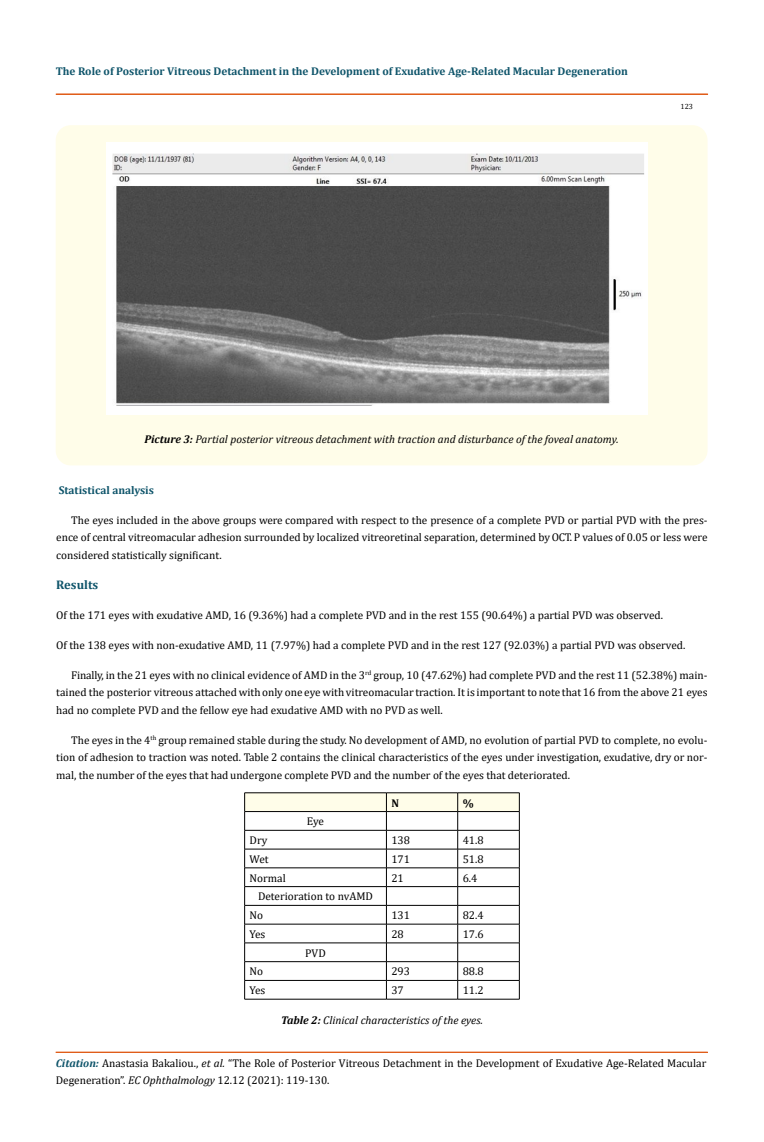
<style>
.page{position:relative;width:764px;height:1142px;background:#fff}
.page>*{position:absolute;margin:0;border:0;box-sizing:border-box;transform-origin:0 0}
.t1{font:700 12.5px "Cambria";color:#0e546a}
.t2{font:11.25px/17.5px "Cambria";color:#000;text-align:justify}
.t3{font:italic 11.25px "Cambria";color:#000}
.t4{font:700 11.25px "Cambria";color:#0e546a}
.t5{font:700 11.25px "Cambria";color:#000}
.t6{font:7.5px "Cambria";color:#000}
.s1{font-weight:700}
.s2{font-weight:700;font-style:italic;color:#0e546a}
.s3{font-style:italic}
</style>
<div class="page">
<div style="left:56px;top:94px;width:651px;height:1px;border:1px solid #e05d1a"></div>
<hr style="left:56px;top:1052px;width:651px;height:1px;background:#e05d1a">
<div style="left:56px;top:125px;width:651px;height:340px;background:#fffde9;border-radius:15px"></div>
<img style="left:106px;top:143px;width:542px;height:271px">
<svg style="left:244px;top:792px;width:276px;height:206px"></svg>
<hr style="left:244px;top:998px;width:142px;height:1px;background:#000">
<hr style="left:386px;top:998px;width:72px;height:1px;background:#000">
<hr style="left:458px;top:998px;width:61px;height:1px;background:#000">
<p class="t4" style="left:56px;top:63px;width:574px">The Role of Posterior Vitreous Detachment in the Development of Exudative Age-Related Macular Degeneration</p>
<p class="t6" style="left:680px;top:101px;width:14px">123</p>
<p class="t3" style="left:144px;top:431px;width:476px"><span class="s1">Picture 3:</span> Partial posterior vitreous detachment with traction and disturbance of the foveal anatomy.</p>
<p class="t4" style="left:59px;top:482px;width:97px">Statistical analysis</p>
<p class="t2" style="left:56px;top:511px;width:653px;text-indent:15px">The eyes included in the above groups were compared with respect to the presence of a complete PVD or partial PVD with the pres&shy;ence of central vitreomacular adhesion surrounded by localized vitreoretinal separation, determined by OCT. P values of 0.05 or less were considered statistically significant.</p>
<p class="t1" style="left:56px;top:575px;width:44px">Results</p>
<p class="t2" style="left:56px;top:606px;width:608px">Of the 171 eyes with exudative AMD, 16 (9.36%) had a complete PVD and in the rest 155 (90.64%) a partial PVD was observed.</p>
<p class="t2" style="left:56px;top:636px;width:630px">Of the 138 eyes with non-exudative AMD, 11 (7.97%) had a complete PVD and in the rest 127 (92.03%) a partial PVD was observed.</p>
<p class="t2" style="left:56px;top:666px;width:653px;text-indent:15px">Finally, in the 21 eyes with no clinical evidence of AMD in the 3<sup>rd</sup> group, 10 (47.62%) had complete PVD and the rest 11 (52.38%) main&shy;tained the posterior vitreous attached with only one eye with vitreomacular traction. It is important to note that 16 from the above 21 eyes had no complete PVD and the fellow eye had exudative AMD with no PVD as well.</p>
<p class="t2" style="left:56px;top:731px;width:653px;text-indent:15px">The eyes in the 4<sup>th</sup> group remained stable during the study. No development of AMD, no evolution of partial PVD to complete, no evolu&shy;tion of adhesion to traction was noted. Table 2 contains the clinical characteristics of the eyes under investigation, exudative, dry or nor&shy;mal, the number of the eyes that had undergone complete PVD and the number of the eyes that deteriorated.</p>
<p class="t2" style="left:307px;top:812px;width:19px">Eye</p>
<p class="t5" style="left:391px;top:794px;width:9px">N</p>
<p class="t5" style="left:463px;top:794px;width:12px">%</p>
<p class="t2" style="left:250px;top:831px;width:19px">Dry</p>
<p class="t2" style="left:391px;top:831px;width:20px">138</p>
<p class="t2" style="left:463px;top:831px;width:23px">41.8</p>
<p class="t2" style="left:250px;top:850px;width:20px">Wet</p>
<p class="t2" style="left:391px;top:850px;width:20px">171</p>
<p class="t2" style="left:463px;top:850px;width:23px">51.8</p>
<p class="t2" style="left:250px;top:868px;width:38px">Normal</p>
<p class="t2" style="left:391px;top:868px;width:14px">21</p>
<p class="t2" style="left:463px;top:868px;width:16px">6.4</p>
<p class="t2" style="left:250px;top:887px;width:125px;line-height:18.8px;text-indent:8px">Deterioration to nvAMD<br>No</p>
<p class="t2" style="left:391px;top:906px;width:20px">131</p>
<p class="t2" style="left:463px;top:906px;width:23px">82.4</p>
<p class="t2" style="left:250px;top:925px;width:17px">Yes</p>
<p class="t2" style="left:391px;top:925px;width:14px">28</p>
<p class="t2" style="left:463px;top:925px;width:23px">17.6</p>
<p class="t2" style="left:305px;top:943px;width:22px">PVD</p>
<p class="t2" style="left:250px;top:962px;width:15px">No</p>
<p class="t2" style="left:391px;top:962px;width:20px">293</p>
<p class="t2" style="left:463px;top:962px;width:23px">88.8</p>
<p class="t2" style="left:250px;top:981px;width:17px">Yes</p>
<p class="t2" style="left:391px;top:981px;width:14px">37</p>
<p class="t2" style="left:463px;top:981px;width:23px">11.2</p>
<p class="t3" style="left:281px;top:1012px;width:203px"><span class="s1">Table 2:</span> Clinical characteristics of the eyes.</p>
<p class="t2" style="left:56px;top:1053px;width:652px"><span class="s2">Citation:</span> Anastasia Bakaliou., <span class="s3">et al.</span> “The Role of Posterior Vitreous Detachment in the Development of Exudative Age-Related Macular<br>Degeneration”. <span class="s3">EC Ophthalmology</span> 12.12 (2021): 119-130.</p>
</div>
